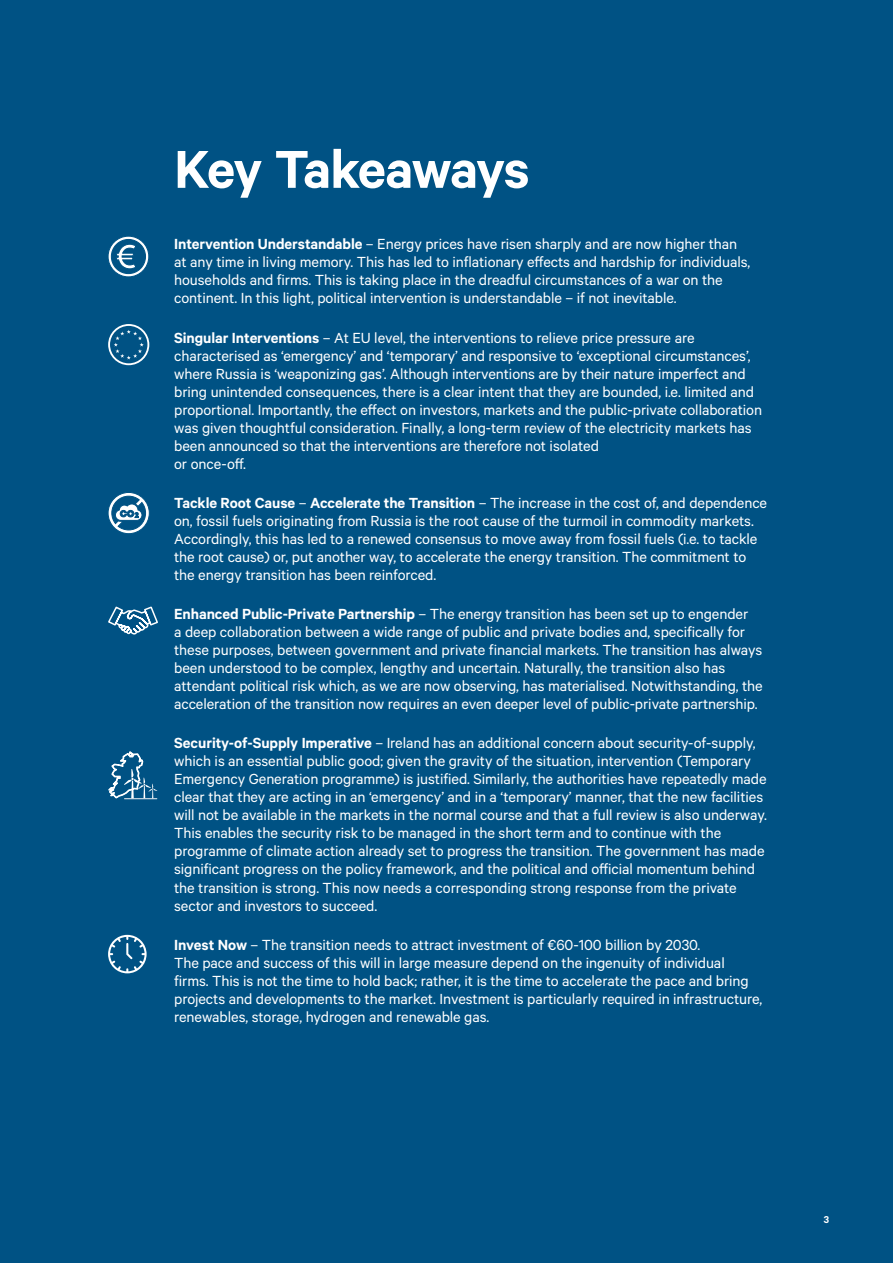
<style>
.page{position:relative;width:893px;height:1263px;background:#005284}
.page>*{position:absolute;margin:0;border:0;box-sizing:border-box;transform-origin:0 0}
.t1{font:600 60px "Calibre";letter-spacing:-.03em;color:#fff}
.t2{font:16.5px/18px "Calibre";letter-spacing:-.005em;color:#fff}
.t3{font:600 11.25px "Calibre";color:#fff}
.s1{font-weight:600}
</style>
<div class="page">
<svg style="left:108px;top:236px;width:41px;height:41px"></svg>
<svg style="left:108px;top:324px;width:41px;height:41px"></svg>
<svg style="left:108px;top:492px;width:42px;height:42px"></svg>
<svg style="left:108px;top:606px;width:50px;height:29px"></svg>
<svg style="left:108px;top:751px;width:49px;height:48px"></svg>
<svg style="left:108px;top:935px;width:39px;height:38px"></svg>
<h1 class="t1" style="left:174px;top:133px;width:357px">Key Takeaways</h1>
<p class="t2" style="left:174px;top:235px;width:578px"><span class="s1">Intervention Understandable</span> – Energy prices have risen sharply and are now higher than at any time in living memory. This has led to inflationary effects and hardship for individuals, households and firms. This is taking place in the dreadful circumstances of a war on the continent. In this light, political intervention is understandable – if not inevitable.</p>
<p class="t2" style="left:174px;top:328px;width:589px"><span class="s1">Singular Interventions</span> – At EU level, the interventions to relieve price pressure are characterised as ‘emergency’ and ‘temporary’ and responsive to ‘exceptional circumstances’, where Russia is ‘weaponizing gas’. Although interventions are by their nature imperfect and bring unintended consequences, there is a clear intent that they are bounded, i.e. limited and proportional. Importantly, the effect on investors, markets and the public-private collaboration was given thoughtful consideration. Finally, a long-term review of the electricity markets has been announced so that the interventions are therefore not isolated<br>or once-off.</p>
<p class="t2" style="left:174px;top:493px;width:594px"><span class="s1">Tackle Root Cause</span> – <span class="s1">Accelerate the Transition</span> – The increase in the cost of, and dependence on, fossil fuels originating from Russia is the root cause of the turmoil in commodity markets.<br>Accordingly, this has led to a renewed consensus to move away from fossil fuels (i.e. to tackle the root cause) or, put another way, to accelerate the energy transition. The commitment to the energy transition has been reinforced.</p>
<p class="t2" style="left:174px;top:604px;width:590px"><span class="s1">Enhanced Public-Private Partnership</span> – The energy transition has been set up to engender<br>a deep collaboration between a wide range of public and private bodies and, specifically for these purposes, between government and private financial markets. The transition has always been understood to be complex, lengthy and uncertain. Naturally, the transition also has attendant political risk which, as we are now observing, has materialised. Notwithstanding, the acceleration of the transition now requires an even deeper level of public-private partnership.</p>
<p class="t2" style="left:174px;top:734px;width:594px"><span class="s1">Security-of-Supply Imperative</span> – Ireland has an additional concern about security-of-supply, which is an essential public good; given the gravity of the situation, intervention (Temporary Emergency Generation programme) is justified. Similarly, the authorities have repeatedly made clear that they are acting in an ‘emergency’ and in a ‘temporary’ manner, that the new facilities will not be available in the markets in the normal course and that a full review is also underway.<br>This enables the security risk to be managed in the short term and to continue with the programme of climate action already set to progress the transition. The government has made significant progress on the policy framework, and the political and official momentum behind the transition is strong. This now needs a corresponding strong response from the private sector and investors to succeed.</p>
<p class="t2" style="left:174px;top:935px;width:590px"><span class="s1">Invest Now</span> – The transition needs to attract investment of €60-100 billion by 2030.<br>The pace and success of this will in large measure depend on the ingenuity of individual firms. This is not the time to hold back; rather, it is the time to accelerate the pace and bring projects and developments to the market. Investment is particularly required in infrastructure, renewables, storage, hydrogen and renewable gas.</p>
<p class="t3" style="left:824px;top:1212px;width:7px">3</p>
</div>
